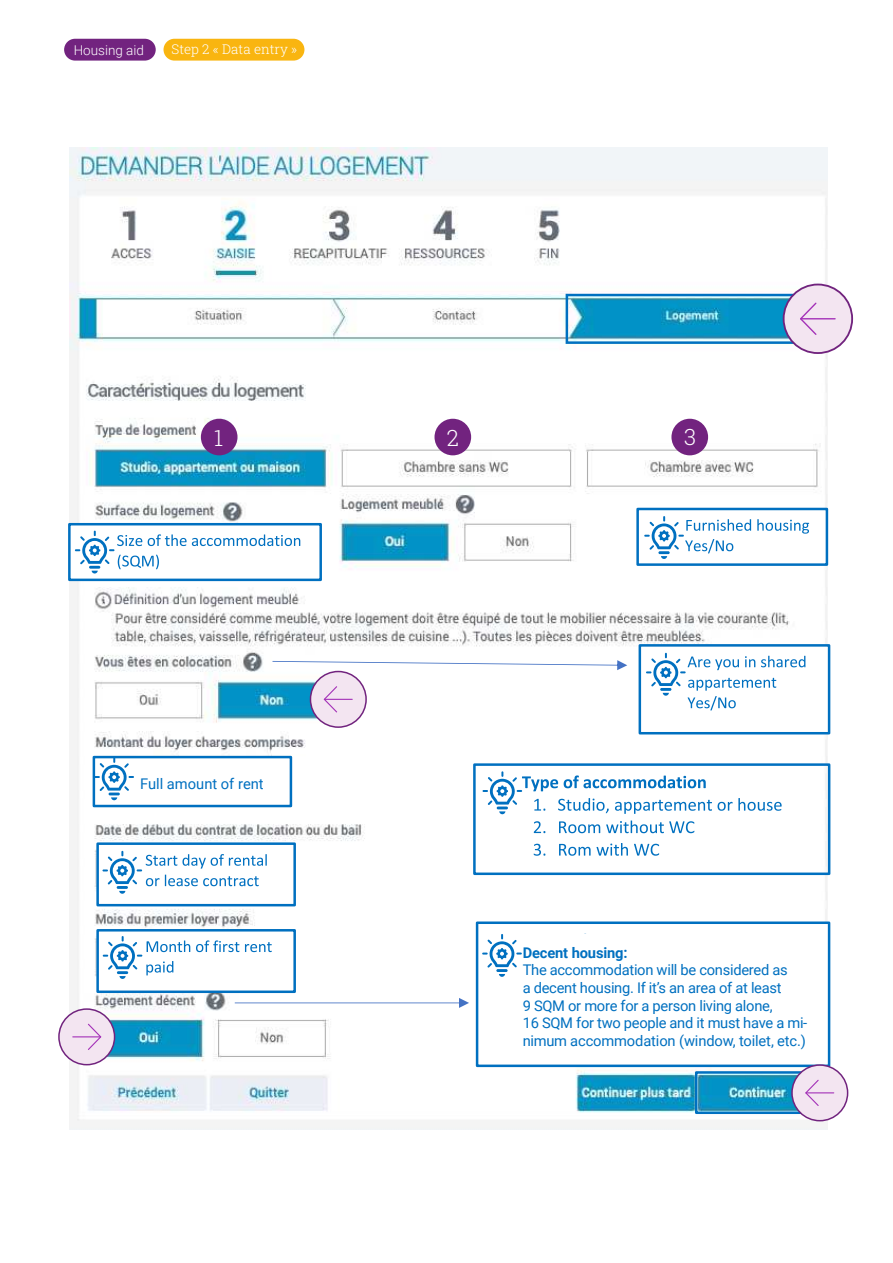
<style>
.page{position:relative;width:893px;height:1263px;background:#fff}
.page>*{position:absolute;margin:0;border:0;box-sizing:border-box;transform-origin:0 0}
.t1{font:300 22.35px "Roboto Slab";color:#fff}
.t2{font:14.7px/17.7px "Roboto";letter-spacing:-.02em;color:#0070c0}
.t3{font:14.7px "Roboto";color:#0070c0}
.t4{font:700 14.7px "Roboto";letter-spacing:-.01em;color:#0070c0}
.t5{font:300 13.5px "Roboto Slab";color:#fff}
.t6{font:300 13.5px "Roboto";color:#fff}
</style>
<div class="page">
<div style="left:164px;top:39px;width:140px;height:22px;background:#f9b510;border-radius:11px"></div>
<div style="left:64px;top:39px;width:92px;height:22px;background:#72237f;border-radius:11px"></div>
<img style="left:69px;top:148px;width:759px;height:981px">
<div style="left:473px;top:763px;width:357px;height:112px;border:3px solid #0070c0"></div>
<svg style="left:534px;top:821px;width:11px;height:12px"></svg>
<svg style="left:559px;top:820px;width:135px;height:13px"></svg>
<svg style="left:534px;top:844px;width:11px;height:12px"></svg>
<svg style="left:559px;top:843px;width:100px;height:13px"></svg>
<div style="left:69px;top:524px;width:252px;height:56px;background:#fff"></div>
<div style="left:68px;top:523px;width:254px;height:58px;border:3px solid #0070c0"></div>
<div style="left:638px;top:509px;width:189px;height:56px;background:#fff"></div>
<div style="left:636px;top:508px;width:192px;height:58px;border:3px solid #0070c0"></div>
<div style="left:640px;top:645px;width:189px;height:88px;background:#fff"></div>
<div style="left:639px;top:644px;width:191px;height:90px;border:3px solid #0070c0"></div>
<div style="left:94px;top:757px;width:197px;height:49px;background:#fff"></div>
<div style="left:93px;top:756px;width:199px;height:51px;border:3px solid #0070c0"></div>
<div style="left:98px;top:844px;width:197px;height:61px;background:#fff"></div>
<div style="left:96px;top:842px;width:200px;height:64px;border:3px solid #0070c0"></div>
<div style="left:98px;top:930px;width:197px;height:62px;background:#fff"></div>
<div style="left:96px;top:929px;width:200px;height:64px;border:3px solid #0070c0"></div>
<div style="left:477px;top:923px;width:352px;height:143px;background:#fff"></div>
<div style="left:476px;top:921px;width:354px;height:146px;border:3px solid #0070c0"></div>
<svg style="left:482px;top:934px;width:40px;height:43px"></svg>
<svg style="left:102px;top:851px;width:165px;height:43px"></svg>
<svg style="left:94px;top:757px;width:40px;height:43px"></svg>
<svg style="left:646px;top:653px;width:159px;height:57px"></svg>
<svg style="left:644px;top:516px;width:165px;height:43px"></svg>
<svg style="left:75px;top:531px;width:225px;height:42px"></svg>
<svg style="left:103px;top:936px;width:169px;height:43px"></svg>
<svg style="left:482px;top:771px;width:300px;height:43px"></svg>
<svg style="left:235px;top:998px;width:234px;height:10px"></svg>
<svg style="left:272px;top:660px;width:355px;height:10px"></svg>
<div style="left:695px;top:1071px;width:125px;height:43px;border:3px solid #0070c0"></div>
<div style="left:566px;top:294px;width:262px;height:50px;border:3px solid #0070c0"></div>
<div style="left:201px;top:419px;width:36px;height:36px;background:#72237f;border-radius:50%"></div>
<div style="left:434px;top:419px;width:37px;height:36px;background:#72237f;border-radius:50%"></div>
<div style="left:671px;top:419px;width:37px;height:36px;background:#72237f;border-radius:50%"></div>
<div style="left:310px;top:671px;width:56px;height:56px;background:#f3e5f1;border-radius:50%"></div>
<div style="left:310px;top:671px;width:57px;height:57px;border:2px solid #71237e;border-radius:50%"></div>
<svg style="left:323px;top:686px;width:29px;height:27px"></svg>
<div style="left:784px;top:284px;width:68px;height:69px;background:#f3e5f1;border-radius:50%"></div>
<div style="left:783px;top:284px;width:70px;height:70px;border:2px solid #71237e;border-radius:50%"></div>
<hr style="left:801px;top:318px;width:34px;height:1px;background:#a432b8">
<svg style="left:800px;top:302px;width:18px;height:33px"></svg>
<div style="left:792px;top:1065px;width:56px;height:56px;background:#f3e5f1;border-radius:50%"></div>
<div style="left:791px;top:1064px;width:57px;height:57px;border:2px solid #71237e;border-radius:50%"></div>
<svg style="left:805px;top:1079px;width:29px;height:27px"></svg>
<div style="left:59px;top:1009px;width:56px;height:56px;background:#f3e5f1;border-radius:50%"></div>
<div style="left:58px;top:1008px;width:57px;height:57px;border:2px solid #71237e;border-radius:50%"></div>
<svg style="left:73px;top:1023px;width:29px;height:27px"></svg>
<p class="t6" style="left:74px;top:44px;width:72px">Housing aid</p>
<p class="t5" style="left:171px;top:44px;width:127px">Step 2 ´ Data entry ª</p>
<h1 class="t1" style="left:214px;top:428px;width:11px">1</h1>
<h1 class="t1" style="left:447px;top:428px;width:14px">2</h1>
<h1 class="t1" style="left:684px;top:428px;width:14px">3</h1>
<p class="t3" style="left:140px;top:778px;width:125px">Full amount of rent</p>
<p class="t4" style="left:523px;top:946px;width:107px">Decent housing:</p>
<p class="t2" style="left:523px;top:962px;width:286px">The accommodation will be considered as<br>a decent housing. If itís an area of at least<br>9 SQM or more for a person living alone,<br>16 SQM for two people and it must have a mi&shy;nimum accommodation (window, toilet, etc.)</p>
</div>
